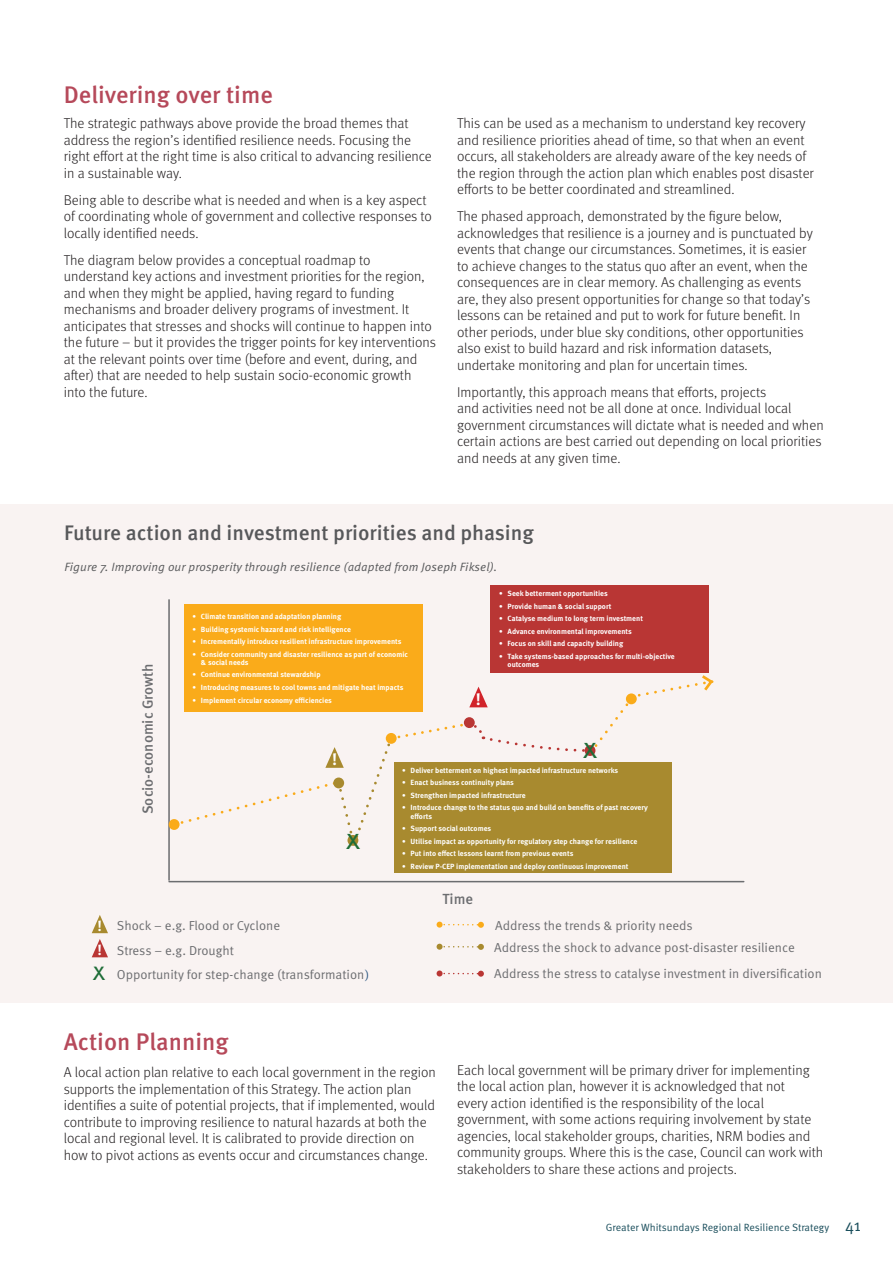
<style>
.page{position:relative;width:893px;height:1263px;background:#fff}
.page>*{position:absolute;margin:0;border:0;box-sizing:border-box;transform-origin:0 0}
.t1{font:30.3px "Meta Pro Norm";color:#1f6d38}
.t2{font:26.85px "Meta Pro Norm";color:#1f6d38}
.body{font:500 24px "Meta Pro";color:#b6495a}
.t3{font:500 21px "Meta Pro";color:#57585a}
.t4{font:700 16.65px "Meta Pro";color:#fff}
.t5{font:500 14.7px "Meta Pro";color:#6c6d70}
.t6{font:700 14.7px "Meta Pro";color:#fff}
.body-2{font:300 14.25px/16.5px "Meta Pro";color:#231f20}
.t7{font:13.05px "Meta Pro Norm";color:#6c6d70}
.image_caption{font:12px "Meta Pro Norm Ita";letter-spacing:.01em;color:#57585a}
.t8{font:10.5px "Meta Pro Norm";color:#1a4e5c}
.t9{font:700 7.5px/8.2px "Meta Pro";color:#fff}
.s1{font-family:"Minion Pro";font-size:13.5px;color:#2c5782}
.s2{font-size:16.5px}
</style>
<div class="page">
<div style="left:0;top:504px;width:893px;height:499px;background:#f9f3f2"></div>
<div style="left:184px;top:604px;width:238px;height:108px;background:#faab1a"></div>
<div style="left:394px;top:762px;width:277px;height:111px;background:#a88a2f"></div>
<div style="left:491px;top:585px;width:218px;height:87px;background:#b93634"></div>
<hr style="left:169px;top:881px;width:575px;height:1px;background:#6c6d70">
<hr style="left:168px;top:600px;width:2px;height:280px;background:#6c6d70">
<div style="left:169px;top:819px;width:11px;height:11px;background:#faab1a;border-radius:50%"></div>
<svg style="left:174px;top:673px;width:540px;height:172px"></svg>
<div style="left:464px;top:717px;width:11px;height:11px;background:#b93634;border-radius:50%"></div>
<div style="left:585px;top:745px;width:10px;height:11px;background:#b93634;border-radius:50%"></div>
<svg style="left:437px;top:922px;width:47px;height:6px"></svg>
<svg style="left:437px;top:944px;width:47px;height:6px"></svg>
<svg style="left:437px;top:970px;width:47px;height:7px"></svg>
<svg style="left:92px;top:939px;width:16px;height:18px"></svg>
<svg style="left:92px;top:915px;width:16px;height:18px"></svg>
<h2 class="body" style="left:64px;top:76px;width:211px">Delivering over time</h2>
<p class="body-2" style="left:64px;top:114px;width:370px">The strategic pathways above provide the broad themes that address the region’s identified resilience needs. Focusing the right effort at the right time is also critical to advancing resilience in a sustainable way.</p>
<p class="body-2" style="left:64px;top:191px;width:370px">Being able to describe what is needed and when is a key aspect of coordinating whole of government and collective responses to locally identified needs.</p>
<p class="body-2" style="left:64px;top:251px;width:374px">The diagram below provides a conceptual roadmap to understand key actions and investment priorities for the region, and when they might be applied, having regard to funding mechanisms and broader delivery programs of investment. It anticipates that stresses and shocks will continue to happen into the future – but it provides the trigger points for key interventions at the relevant points over time (before and event, during, and after) that are needed to help sustain socio-economic growth into the future.</p>
<p class="body-2" style="left:457px;top:114px;width:358px">This can be used as a mechanism to understand key recovery and resilience priorities ahead of time, so that when an event occurs, all stakeholders are already aware of the key needs of the region through the action plan which enables post disaster efforts to be better coordinated and streamlined.</p>
<p class="body-2" style="left:457px;top:207px;width:357px">The phased approach, demonstrated by the figure below, acknowledges that resilience is a journey and is punctuated by events that change our circumstances. Sometimes, it is easier to achieve changes to the status quo after an event, when the consequences are in clear memory. As challenging as events are, they also present opportunities for change so that today’s lessons can be retained and put to work for future benefit. In other periods, under blue sky conditions, other opportunities also exist to build hazard and risk information datasets, undertake monitoring and plan for uncertain times.</p>
<p class="body-2" style="left:457px;top:383px;width:368px">Importantly, this approach means that efforts, projects<br>and activities need not be all done at once. Individual local government circumstances will dictate what is needed and when certain actions are best carried out depending on local priorities and needs at any given time.</p>
<h3 class="t3" style="left:64px;top:517px;width:471px">Future action and investment priorities and phasing</h3>
<p class="image_caption" style="left:64px;top:557px;width:434px">Figure 7. Improving our prosperity through resilience (adapted from Joseph Fiksel).</p>
<p class="t5" style="left:136px;top:814px;width:152px;rotate:-90deg">Socio-economic Growth</p>
<p class="t9" style="left:192px;top:612px;width:150px">• Climate transition and adaptation planning</p>
<p class="t9" style="left:192px;top:624px;width:160px">• Building systemic hazard and risk intelligence</p>
<p class="t9" style="left:192px;top:637px;width:211px">• Incrementally introduce resilient infrastructure improvements</p>
<p class="t9" style="left:201px;top:649px;width:209px;text-indent:-9px">• Consider community and disaster resilience as part of economic &amp; social needs</p>
<p class="t9" style="left:192px;top:670px;width:130px">• Continue environmental stewardship</p>
<p class="t9" style="left:192px;top:683px;width:213px">• Introducing measures to cool towns and mitigate heat impacts</p>
<p class="t9" style="left:192px;top:695px;width:141px">• Implement circular economy efficiencies</p>
<p class="t4" style="left:476px;top:686px;width:7px">!</p>
<p class="t9" style="left:499px;top:589px;width:110px">• Seek betterment opportunities</p>
<p class="t9" style="left:499px;top:601px;width:114px">• Provide human &amp; social support</p>
<p class="t9" style="left:499px;top:614px;width:145px">• Catalyse medium to long term investment</p>
<p class="t9" style="left:499px;top:626px;width:134px">• Advance environmental improvements</p>
<p class="t9" style="left:499px;top:639px;width:126px">• Focus on skill and capacity building</p>
<p class="t9" style="left:508px;top:651px;width:169px;text-indent:-9px">• Take systems-based approaches for multi-objective outcomes</p>
<p class="t4" style="left:332px;top:747px;width:7px">!</p>
<p class="t1" style="left:346px;top:815px;width:16px">x</p>
<p class="t1" style="left:583px;top:724px;width:16px">x</p>
<p class="t9" style="left:402px;top:765px;width:218px">• Deliver betterment on highest impacted infrastructure networks</p>
<p class="t9" style="left:402px;top:778px;width:113px">• Enact business continuity plans</p>
<p class="t9" style="left:402px;top:791px;width:125px">• Strengthen impacted infrastructure</p>
<p class="t9" style="left:411px;top:803px;width:239px;text-indent:-9px">• Introduce change to the status quo and build on benefits of past recovery efforts</p>
<p class="t9" style="left:402px;top:824px;width:91px">• Support social outcomes</p>
<p class="t9" style="left:402px;top:836px;width:237px">• Utilise impact as opportunity for regulatory step change for resilience</p>
<p class="t9" style="left:402px;top:849px;width:173px">• Put into effect lessons learnt from previous events</p>
<p class="t9" style="left:402px;top:862px;width:228px">• Review P-CEP implementation and deploy continuous improvement</p>
<p class="t5" style="left:442px;top:888px;width:32px">Time</p>
<p class="t7" style="left:495px;top:915px;width:199px">Address the trends &amp; priority needs</p>
<p class="t7" style="left:494px;top:937px;width:302px">Address the shock to advance post-disaster resilience</p>
<p class="t6" style="left:98px;top:914px;width:6px">!</p>
<p class="t7" style="left:117px;top:916px;width:165px">Shock – e.g. Flood or Cyclone</p>
<p class="t6" style="left:98px;top:939px;width:6px">!</p>
<p class="t7" style="left:117px;top:940px;width:119px">Stress – e.g. Drought</p>
<p class="t2" style="left:93px;top:951px;width:14px">x</p>
<p class="t7" style="left:117px;top:964px;width:254px">Opportunity for step-change (transformation<span class="s1">)</span></p>
<p class="t7" style="left:494px;top:964px;width:329px">Address the stress to catalyse investment in diversification</p>
<p class="body" style="left:64px;top:1023px;width:166px">Action Planning</p>
<p class="body-2" style="left:64px;top:1063px;width:374px">A local action plan relative to each local government in the region supports the implementation of this Strategy. The action plan identifies a suite of potential projects, that if implemented, would contribute to improving resilience to natural hazards at both the local and regional level. It is calibrated to provide direction on how to pivot actions as events occur and circumstances change.</p>
<p class="body-2" style="left:457px;top:1061px;width:368px">Each local government will be primary driver for implementing the local action plan, however it is acknowledged that not<br>every action identified is the responsibility of the local government, with some actions requiring involvement by state agencies, local stakeholder groups, charities, NRM bodies and community groups. Where this is the case, Council can work with stakeholders to share these actions and projects.</p>
<p class="t8" style="left:606px;top:1219px;width:257px">Greater Whitsundays Regional Resilience Strategy <span class="s2">41</span></p>
</div>
